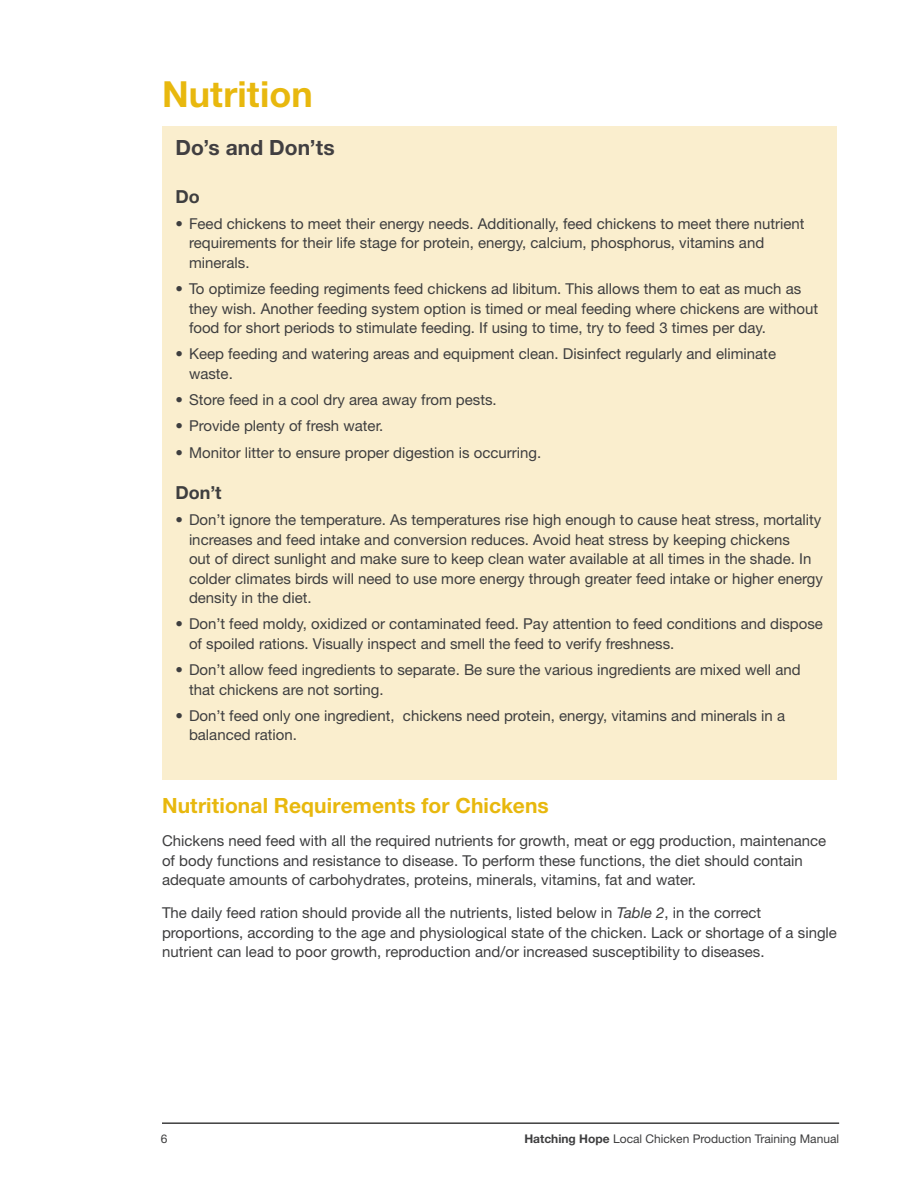
<style>
.page{position:relative;width:918px;height:1188px;background:#fff}
.page>*{position:absolute;margin:0;border:0;box-sizing:border-box;transform-origin:0 0}
.Headline_Level_1_24{font:700 36px "Helvetica Neue LT Std";letter-spacing:.005em;color:#e8b80e}
.Headline_Level_2_14{font:700 21px "Helvetica Neue LT Std";letter-spacing:.005em;color:#e8b80e}
.Headline_Level_2_14-2{font:700 21px "Helvetica Neue LT Std";letter-spacing:.005em;color:#413f41}
.Subhead_Level_1_12_1{font:700 18px "Helvetica Neue LT Std";color:#3e3e3f}
.Body_Large_10_13{font:15px/19.5px "Helvetica Neue LT Std";color:#3e3e3f}
.t1{font:12px "Helvetica Neue LT Std";color:#3e3e3f}
.s1{font-style:italic}
.s2{font-weight:700}
</style>
<div class="page">
<hr style="left:162px;top:1122px;width:677px;height:2px;background:#3e3e3f">
<div style="left:162px;top:126px;width:675px;height:654px;background:#faeece"></div>
<p class="Headline_Level_1_24" style="left:162px;top:72px;width:152px">Nutrition</p>
<p class="Headline_Level_2_14-2" style="left:176px;top:134px;width:161px">Do’s and Don’ts</p>
<p class="Subhead_Level_1_12_1" style="left:176px;top:185px;width:26px">Do</p>
<p class="Body_Large_10_13" style="left:189px;top:214px;width:617px;text-indent:-14px">• Feed chickens to meet their energy needs. Additionally, feed chickens to meet there nutrient requirements for their life stage for protein, energy, calcium, phosphorus, vitamins and minerals.</p>
<p class="Body_Large_10_13" style="left:189px;top:279px;width:631px;text-indent:-14px">• To optimize feeding regiments feed chickens ad libitum. This allows them to eat as much as they wish. Another feeding system option is timed or meal feeding where chickens are without food for short periods to stimulate feeding. If using to time, try to feed 3 times per day.</p>
<p class="Body_Large_10_13" style="left:189px;top:344px;width:589px;text-indent:-14px">• Keep feeding and watering areas and equipment clean. Disinfect regularly and eliminate waste.</p>
<p class="Body_Large_10_13" style="left:176px;top:390px;width:323px">• Store feed in a cool dry area away from pests.</p>
<p class="Body_Large_10_13" style="left:176px;top:416px;width:209px">• Provide plenty of fresh water.</p>
<p class="Body_Large_10_13" style="left:176px;top:442px;width:367px">• Monitor litter to ensure proper digestion is occurring.</p>
<p class="Subhead_Level_1_12_1" style="left:176px;top:481px;width:48px">Don’t</p>
<p class="Body_Large_10_13" style="left:189px;top:510px;width:635px;text-indent:-14px">• Don’t ignore the temperature. As temperatures rise high enough to cause heat stress, mortality increases and feed intake and conversion reduces. Avoid heat stress by keeping chickens<br>out of direct sunlight and make sure to keep clean water available at all times in the shade. In colder climates birds will need to use more energy through greater feed intake or higher energy density in the diet.</p>
<p class="Body_Large_10_13" style="left:189px;top:614px;width:636px;text-indent:-14px">• Don’t feed moldy, oxidized or contaminated feed. Pay attention to feed conditions and dispose of spoiled rations. Visually inspect and smell the feed to verify freshness.</p>
<p class="Body_Large_10_13" style="left:189px;top:660px;width:613px;text-indent:-14px">• Don’t allow feed ingredients to separate. Be sure the various ingredients are mixed well and that chickens are not sorting.</p>
<p class="Body_Large_10_13" style="left:189px;top:706px;width:598px;text-indent:-14px">• Don’t feed only one ingredient, chickens need protein, energy, vitamins and minerals in a balanced ration.</p>
<p class="Headline_Level_2_14" style="left:162px;top:793px;width:388px">Nutritional Requirements for Chickens</p>
<p class="Body_Large_10_13" style="left:162px;top:831px;width:666px">Chickens need feed with all the required nutrients for growth, meat or egg production, maintenance of body functions and resistance to disease. To perform these functions, the diet should contain adequate amounts of carbohydrates, proteins, minerals, vitamins, fat and water.</p>
<p class="Body_Large_10_13" style="left:162px;top:903px;width:677px">The daily feed ration should provide all the nutrients, listed below in <span class="s1">Table 2</span>, in the correct proportions, according to the age and physiological state of the chicken. Lack or shortage of a single nutrient can lead to poor growth, reproduction and/or increased susceptibility to diseases.</p>
<p class="t1" style="left:161px;top:1131px;width:8px">6</p>
<p class="t1" style="left:524px;top:1131px;width:316px"><span class="s2">Hatching Hope</span> Local Chicken Production Training Manual</p>
</div>
